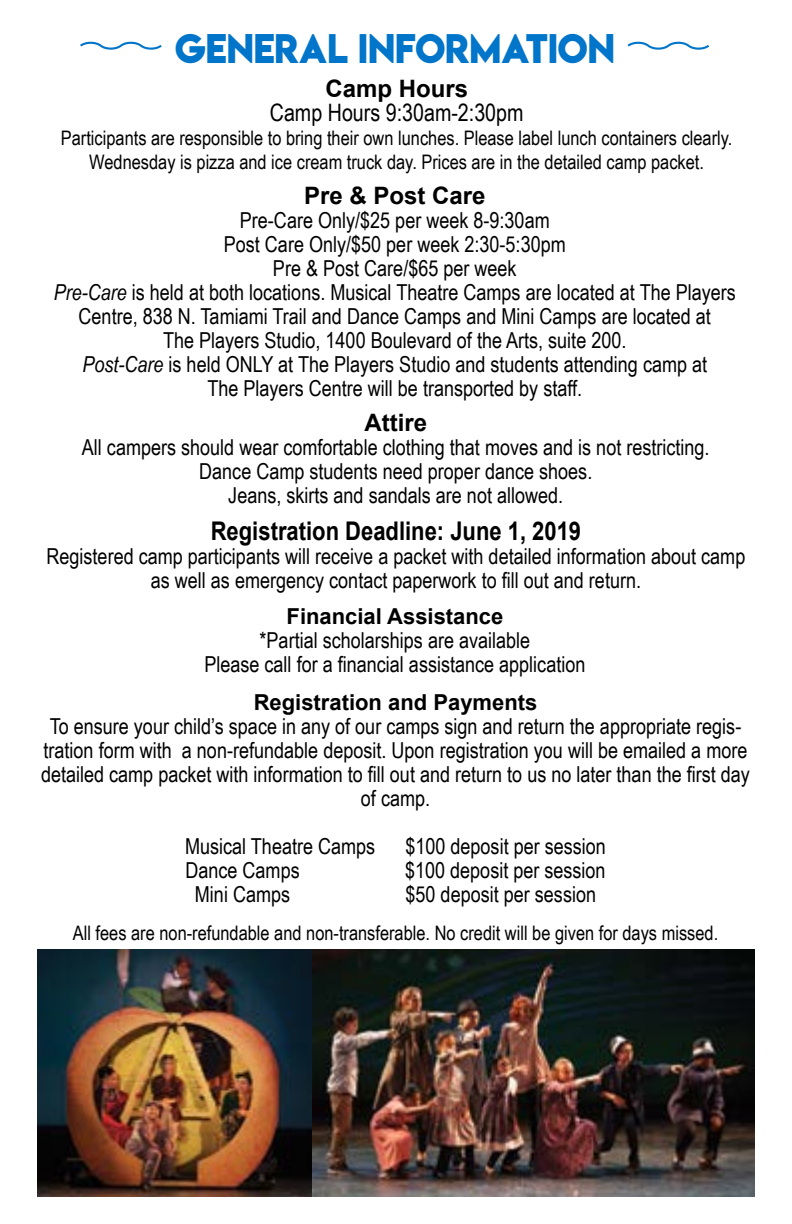
<style>
.page{position:relative;width:792px;height:1224px;background:#fff}
.page>*{position:absolute;margin:0;border:0;box-sizing:border-box;transform-origin:0 0}
.t1{font:36.8px "Lemon Milkbold";color:#0075c9;scale:.93 1}
.t2{font:700 25.8px "Arial";color:#000;scale:.85 1}
.t3{font:700 24px "Arial";color:#000}
.t4{font:24px "Arial Narrow";color:#000}
.t5{font:22px/24px "Arial Narrow";color:#000;text-align:center}
.t6{font:700 22px "Arial";color:#000}
.t7{font:20px/24px "Arial Narrow";color:#000;text-align:center}
.s1{font-style:italic}
</style>
<div class="page">
<svg style="left:80px;top:41px;width:82px;height:9px"></svg>
<svg style="left:627px;top:41px;width:83px;height:9px"></svg>
<img style="left:38px;top:949px;width:716px;height:248px">
<h1 class="t1" style="left:175px;top:22px;width:474px">GENERAL INFORMATION</h1>
<p class="t3" style="left:325px;top:71px;width:144px">Camp Hours</p>
<p class="t4" style="left:270px;top:95px;width:255px">Camp Hours 9:30am-2:30pm</p>
<p class="t7" style="left:61px;top:125px;width:673px">Participants are responsible to bring their own lunches. Please label lunch containers clearly.<br>Wednesday is pizza and ice cream truck day. Prices are in the detailed camp packet.</p>
<p class="t3" style="left:304px;top:178px;width:183px">Pre &amp; Post Care</p>
<p class="t5" style="left:54px;top:207px;width:684px">Pre-Care Only/$25 per week 8-9:30am<br>Post Care Only/$50 per week 2:30-5:30pm<br>Pre &amp; Post Care/$65 per week<br><span class="s1">Pre-Care</span> is held at both locations. Musical Theatre Camps are located at The Players Centre, 838 N. Tamiami Trail and Dance Camps and Mini Camps are located at<br>The Players Studio, 1400 Boulevard of the Arts, suite 200.<br><span class="s1">Post-Care</span> is held ONLY at The Players Studio and students attending camp at<br>The Players Centre will be transported by staff.</p>
<p class="t3" style="left:364px;top:405px;width:64px">Attire</p>
<p class="t5" style="left:82px;top:434px;width:629px">All campers should wear comfortable clothing that moves and is not restricting.<br>Dance Camp students need proper dance shoes.<br>Jeans, skirts and sandals are not allowed.</p>
<p class="t2" style="left:211px;top:512px;width:437px">Registration Deadline: June 1, 2019</p>
<p class="t5" style="left:47px;top:543px;width:700px">Registered camp participants will receive a packet with detailed information about camp as well as emergency contact paperwork to fill out and return.</p>
<p class="t6" style="left:287px;top:601px;width:218px">Financial Assistance</p>
<p class="t5" style="left:204px;top:628px;width:383px">*Partial scholarships are available<br>Please call for a financial assistance application</p>
<p class="t6" style="left:254px;top:687px;width:285px">Registration and Payments</p>
<p class="t5" style="left:41px;top:714px;width:710px">To ensure your child’s space in any of our camps sign and return the appropriate regis&shy;tration form with a non-refundable deposit. Upon registration you will be emailed a more detailed camp packet with information to fill out and return to us no later than the first day of camp.</p>
<p class="t5" style="left:185px;top:834px;width:192px">Musical Theatre Camps</p>
<p class="t5" style="left:405px;top:834px;width:202px">$100 deposit per session</p>
<p class="t5" style="left:185px;top:858px;width:116px">Dance Camps</p>
<p class="t5" style="left:405px;top:858px;width:202px">$100 deposit per session</p>
<p class="t5" style="left:195px;top:882px;width:97px">Mini Camps</p>
<p class="t5" style="left:406px;top:882px;width:192px">$50 deposit per session</p>
<p class="t7" style="left:73px;top:921px;width:647px">All fees are non-refundable and non-transferable. No credit will be given for days missed.</p>
</div>
